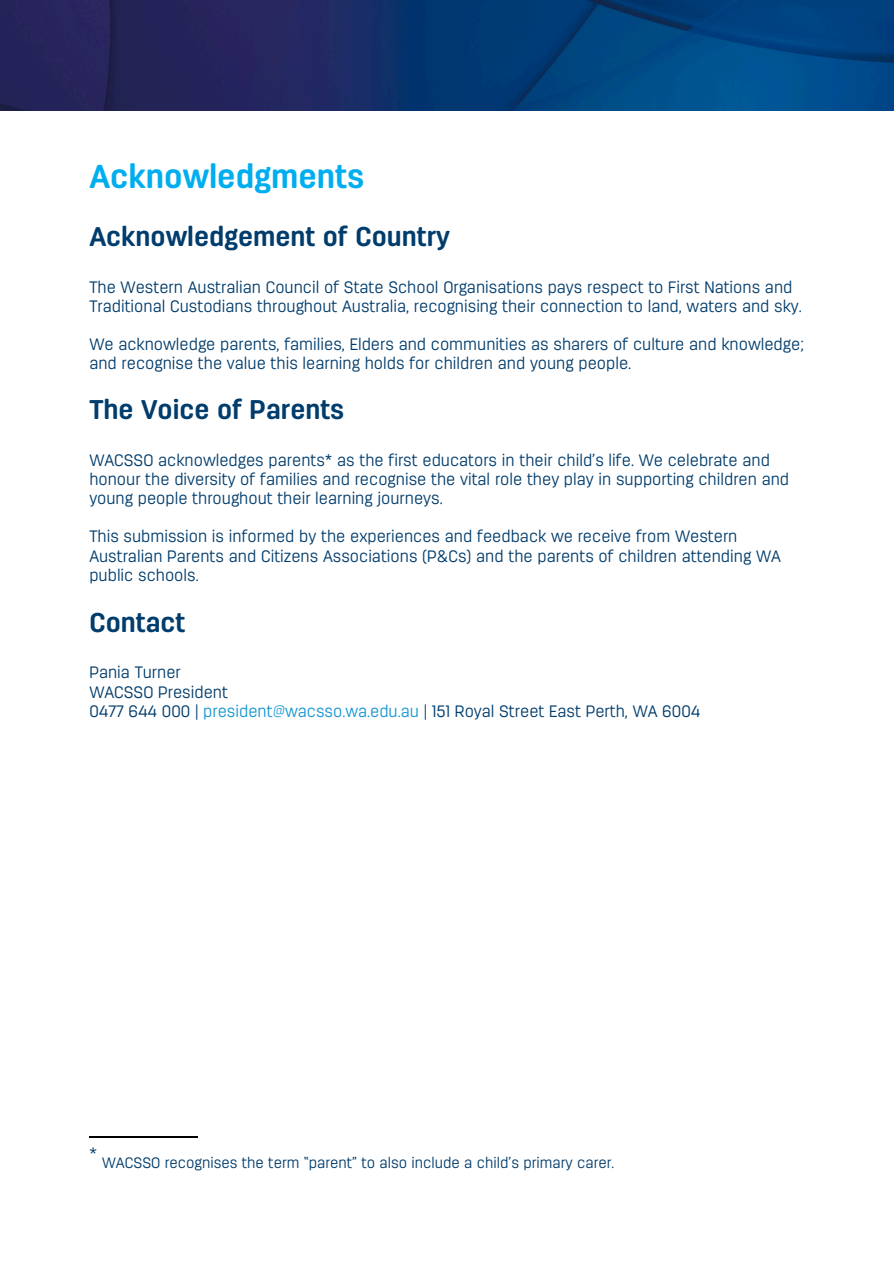
<style>
.page{position:relative;width:894px;height:1264px;background:#fff}
.page>*{position:absolute;margin:0;border:0;box-sizing:border-box;transform-origin:0 0}
.t1{font:700 33px "Antartida Rounded";color:#00aeef}
.t2{font:700 27px "Antartida Rounded";color:#003c6c}
.t3{font:18px "IBM Plex Sans Cond";color:#003c6c}
.t4{font:300 16.5px/19.2px "Antartida Rounded";color:#003c6c}
.t5{font:300 15px "Antartida Rounded";color:#003c6c}
.s1{color:#1595d3}
</style>
<div class="page">
<img style="left:0;top:0;width:893px;height:111px">
<hr style="left:89px;top:1136px;width:108px;height:1px;background:#000">
<h1 class="t1" style="left:89px;top:163px;width:276px">Acknowledgments</h1>
<p class="t2" style="left:89px;top:226px;width:362px">Acknowledgement of Country</p>
<p class="t4" style="left:89px;top:279px;width:713px">The Western Australian Council of State School Organisations pays respect to First Nations and<br>Traditional Custodians throughout Australia, recognising their connection to land, waters and sky.</p>
<h2 class="t4" style="left:89px;top:336px;width:715px">We acknowledge parents, families, Elders and communities as sharers of culture and knowledge; and recognise the value this learning holds for children and young people.</h2>
<h2 class="t2" style="left:89px;top:398px;width:256px">The Voice of Parents</h2>
<p class="t4" style="left:89px;top:452px;width:701px">WACSSO acknowledges parents* as the first educators in their child’s life. We celebrate and honour the diversity of families and recognise the vital role they play in supporting children and young people throughout their learning journeys.</p>
<p class="t4" style="left:89px;top:528px;width:692px">This submission is informed by the experiences and feedback we receive from Western<br>Australian Parents and Citizens Associations (P&amp;Cs) and the parents of children attending WA public schools.</p>
<p class="t2" style="left:89px;top:611px;width:97px">Contact</p>
<p class="t4" style="left:89px;top:664px;width:93px">Pania Turner</p>
<p class="t4" style="left:89px;top:684px;width:140px">WACSSO President</p>
<p class="t4" style="left:89px;top:703px;width:612px">0477 644 000 | <span class="s1">president@wacsso.wa.edu.au</span> | 151 Royal Street East Perth, WA 6004</p>
<h2 class="t3" style="left:89px;top:1142px;width:9px">*</h2>
<p class="t5" style="left:102px;top:1156px;width:513px">WACSSO recognises the term “parent” to also include a child’s primary carer.</p>
</div>
